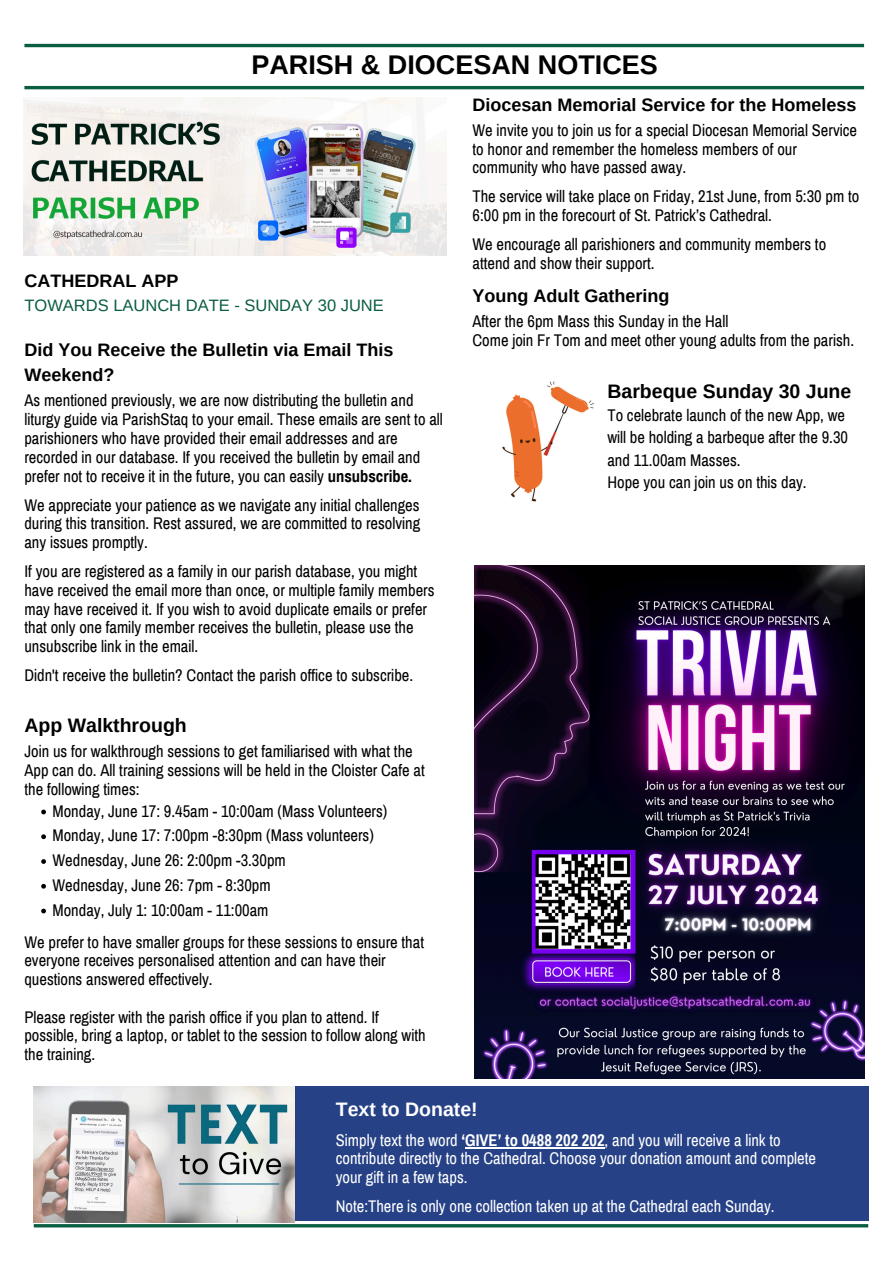
<style>
.page{position:relative;width:894px;height:1264px;background:#fff}
.page>*{position:absolute;margin:0;border:0;box-sizing:border-box;transform-origin:0 0}
.t1{font:700 27px "Arimo";color:#000}
.t2{font:700 19.5px "Arimo";color:#000}
.t3{font:700 19.5px "Arimo";color:#fff}
.t4{font:700 18px/25px "Arimo";color:#000}
.t5{font:16.5px/18.8px "Archivo Narrow";color:#000}
.t6{font:16.5px/18.8px "Archivo Narrow";color:#fff}
.t7{font:16.5px "Arimo";color:#095d40}
.s1{font-weight:700}
</style>
<div class="page">
<hr style="left:24px;top:44px;width:839px;height:3px;background:#095d40">
<svg style="left:34px;top:1224px;width:834px;height:3px;background:#106245"></svg>
<hr style="left:24px;top:86px;width:839px;height:3px;background:#095d40">
<div style="left:34px;top:1086px;width:834px;height:134px;background:#264186"></div>
<img style="left:34px;top:1086px;width:261px;height:136px">
<img style="left:24px;top:98px;width:422px;height:157px">
<img style="left:474px;top:565px;width:389px;height:513px">
<img style="left:502px;top:381px;width:92px;height:121px">
<hr style="left:465px;top:1147px;width:139px;height:1px;background:#fff">
<svg style="left:41px;top:809px;width:5px;height:5px"></svg>
<svg style="left:41px;top:834px;width:5px;height:5px"></svg>
<svg style="left:41px;top:859px;width:5px;height:4px"></svg>
<svg style="left:41px;top:883px;width:5px;height:5px"></svg>
<svg style="left:41px;top:908px;width:5px;height:5px"></svg>
<h1 class="t1" style="left:251px;top:50px;width:408px">PARISH &amp; DIOCESAN NOTICES</h1>
<h3 class="t4" style="left:24px;top:268px;width:155px">CATHEDRAL APP</h3>
<h3 class="t7" style="left:24px;top:296px;width:361px">TOWARDS LAUNCH DATE - SUNDAY 30 JUNE</h3>
<h2 class="t4" style="left:24px;top:337px;width:370px">Did You Receive the Bulletin via Email This<br>Weekend?</h2>
<p class="t5" style="left:24px;top:391px;width:420px">As mentioned previously, we are now distributing the bulletin and liturgy guide via ParishStaq to your email. These emails are sent to all parishioners who have provided their email addresses and are recorded in our database. If you received the bulletin by email and prefer not to receive it in the future, you can easily <span class="s1">unsubscribe.</span></p>
<p class="t5" style="left:24px;top:495px;width:397px;text-align:justify">We appreciate your patience as we navigate any initial challenges during this transition. Rest assured, we are committed to resolving any issues promptly.</p>
<p class="t5" style="left:24px;top:562px;width:411px">If you are registered as a family in our parish database, you might have received the email more than once, or multiple family members may have received it. If you wish to avoid duplicate emails or prefer that only one family member receives the bulletin, please use the unsubscribe link in the email.</p>
<p class="t5" style="left:24px;top:666px;width:390px">Didn't receive the bulletin? Contact the parish office to subscribe.</p>
<h2 class="t2" style="left:24px;top:714px;width:164px">App Walkthrough</h2>
<p class="t5" style="left:24px;top:742px;width:402px">Join us for walkthrough sessions to get familiarised with what the<br>App can do. All training sessions will be held in the Cloister Cafe at the following times:</p>
<p class="t5" style="left:52px;top:801px;width:336px">Monday, June 17: 9.45am - 10:00am (Mass Volunteers)</p>
<p class="t5" style="left:52px;top:826px;width:323px">Monday, June 17: 7:00pm -8:30pm (Mass volunteers)</p>
<p class="t5" style="left:52px;top:851px;width:235px">Wednesday, June 26: 2:00pm -3.30pm</p>
<p class="t5" style="left:52px;top:876px;width:220px">Wednesday, June 26: 7pm - 8:30pm</p>
<p class="t5" style="left:52px;top:900px;width:217px">Monday, July 1: 10:00am - 11:00am</p>
<p class="t5" style="left:24px;top:932px;width:401px">We prefer to have smaller groups for these sessions to ensure that everyone receives personalised attention and can have their questions answered effectively.</p>
<p class="t5" style="left:24px;top:1007px;width:402px">Please register with the parish office if you plan to attend. If possible, bring a laptop, or tablet to the session to follow along with the training.</p>
<h2 class="t4" style="left:472px;top:92px;width:385px">Diocesan Memorial Service for the Homeless</h2>
<p class="t5" style="left:472px;top:121px;width:386px">We invite you to join us for a special Diocesan Memorial Service to honor and remember the homeless members of our community who have passed away.</p>
<p class="t5" style="left:472px;top:187px;width:388px">The service will take place on Friday, 21st June, from 5:30 pm to<br>6:00 pm in the forecourt of St. Patrick’s Cathedral.</p>
<p class="t5" style="left:472px;top:235px;width:355px">We encourage all parishioners and community members to attend and show their support.</p>
<h2 class="t4" style="left:472px;top:283px;width:198px">Young Adult Gathering</h2>
<p class="t5" style="left:472px;top:312px;width:257px">After the 6pm Mass this Sunday in the Hall</p>
<p class="t5" style="left:472px;top:330px;width:383px">Come join Fr Tom and meet other young adults from the parish.</p>
<p class="t2" style="left:607px;top:380px;width:245px">Barbeque Sunday 30 June</p>
<p class="t5" style="left:607px;top:404px;width:242px;line-height:22.5px">To celebrate launch of the new App, we will be holding a barbeque after the 9.30 and 11.00am Masses.</p>
<p class="t5" style="left:607px;top:473px;width:201px">Hope you can join us on this day.</p>
<h2 class="t3" style="left:336px;top:1097px;width:143px">Text to Donate!</h2>
<p class="t6" style="left:336px;top:1130px;width:446px">Simply text the word <span class="s1">‘GIVE’ to 0488 202 202</span>, and you will receive a link to</p>
<p class="t6" style="left:336px;top:1149px;width:481px">contribute directly to the Cathedral. Choose your donation amount and complete your gift in a few taps.</p>
<p class="t6" style="left:336px;top:1196px;width:440px">Note:There is only one collection taken up at the Cathedral each Sunday.</p>
</div>
